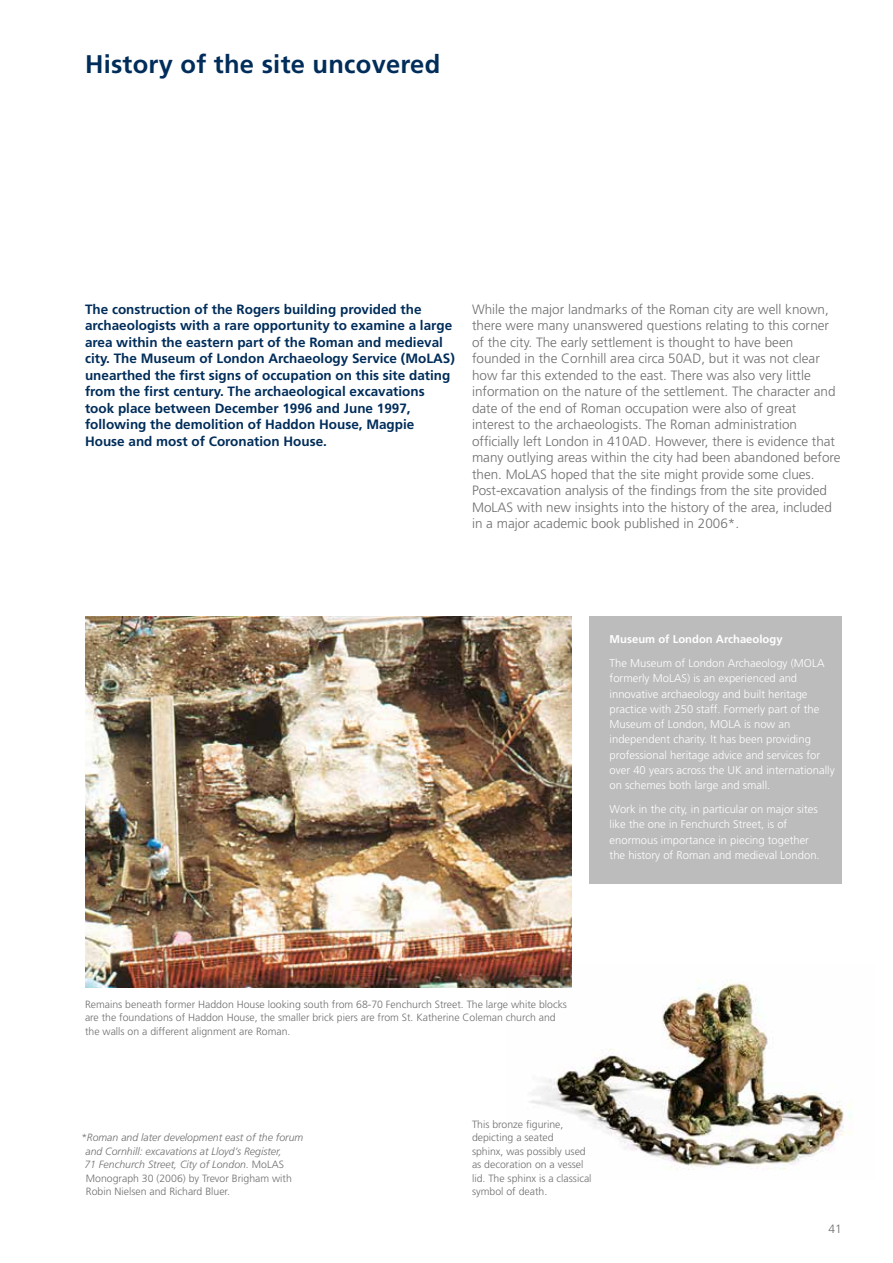
<style>
.page{position:relative;width:893px;height:1263px;background:#fff}
.page>*{position:absolute;margin:0;border:0;box-sizing:border-box;transform-origin:0 0}
.t1{font:700 25.5px "Frutiger";letter-spacing:.01em;color:#002d5a}
.t2{font:300 13.5px/16.5px "Frutiger";color:#706f6f}
.t3{font:700 13.5px/16.5px "Frutiger";color:#002d5a}
.t4{font:300 12px "Frutiger";color:#706f6f}
.t5{font:300 11.25px/15.3px "Frutiger";color:#fff}
.t6{font:700 11.25px "Frutiger";color:#fff}
.t7{font:300 10.5px/13.5px "Frutiger";color:#706f6f}
.t8{font:italic 300 10.5px/13.5px "Frutiger";color:#706f6f}
.s1{font-style:normal}
</style>
<div class="page">
<img style="left:507px;top:964px;width:345px;height:206px">
<img style="left:85px;top:617px;width:486px;height:370px">
<div style="left:590px;top:617px;width:252px;height:267px;background:#bcbcbc"></div>
<h1 class="t1" style="left:85px;top:49px;width:357px">History of the site uncovered</h1>
<p class="t3" style="left:85px;top:301px;width:371px">The construction of the Rogers building provided the archaeologists with a rare opportunity to examine a large area within the eastern part of the Roman and medieval city. The Museum of London Archaeology Service (MoLAS) unearthed the first signs of occupation on this site dating from the first century. The archaeological excavations took place between December 1996 and June 1997, following the demolition of Haddon House, Magpie House and most of Coronation House.</p>
<p class="t2" style="left:472px;top:301px;width:370px">While the major landmarks of the Roman city are well known, there were many unanswered questions relating to this corner of the city. The early settlement is thought to have been founded in the Cornhill area circa 50AD, but it was not clear how far this extended to the east. There was also very little information on the nature of the settlement. The character and date of the end of Roman occupation were also of great interest to the archaeologists. The Roman administration officially left London in 410AD. However, there is evidence that many outlying areas within the city had been abandoned before then. MoLAS hoped that the site might provide some clues.<br>Post-excavation analysis of the findings from the site provided MoLAS with new insights into the history of the area, included in a major academic book published in 2006*.</p>
<p class="t6" style="left:610px;top:632px;width:174px">Museum of London Archaeology</p>
<p class="t5" style="left:610px;top:655px;width:227px">The Museum of London Archaeology (MOLA formerly MoLAS) is an experienced and innovative archaeology and built heritage practice with 250 staff. Formerly part of the Museum of London, MOLA is now an independent charity. It has been providing professional heritage advice and services for over 40 years across the UK and internationally on schemes both large and small.</p>
<p class="t5" style="left:610px;top:801px;width:212px">Work in the city, in particular on major sites like the one in Fenchurch Street, is of enormous importance in piecing together the history of Roman and medieval London.</p>
<p class="t7" style="left:85px;top:997px;width:483px">Remains beneath former Haddon House looking south from 68-70 Fenchurch Street. The large white blocks are the foundations of Haddon House, the smaller brick piers are from St. Katherine Coleman church and the walls on a different alignment are Roman.</p>
<p class="t8" style="left:84px;top:1131px;width:220px;text-indent:-3px">*Roman and later development east of the forum and Cornhill: excavations at Lloyd’s Register,<br>71 Fenchurch Street, City of London. <span class="s1">MoLAS Monograph 30 (2006) by Trevor Brigham with Robin Nielsen and Richard Bluer.</span></p>
<p class="t7" style="left:472px;top:1117px;width:121px">This bronze figurine, depicting a seated<br>sphinx, was possibly used as decoration on a vessel lid. The sphinx is a classical symbol of death.</p>
<p class="t4" style="left:829px;top:1222px;width:15px">41</p>
</div>
